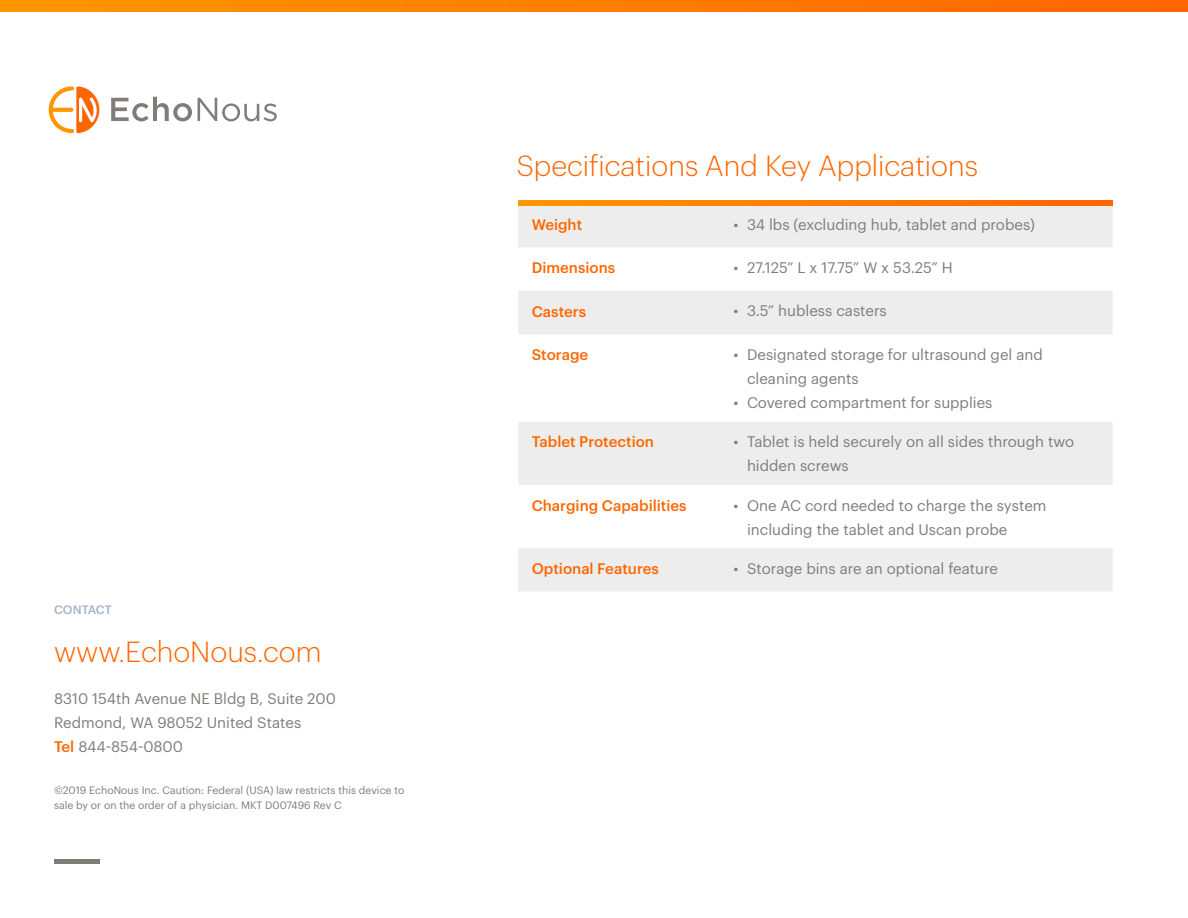
<style>
.page{position:relative;width:1188px;height:918px;background:#fff}
.page>*{position:absolute;margin:0;border:0;box-sizing:border-box;transform-origin:0 0}
.t1{font:300 28.5px "Graphik";color:#f60}
.t2{font:15px/24px "Graphik";color:#807d78}
.t3{font:500 15px "Graphik";color:#f60}
.t4{font:500 12px "Graphik";color:#a3b5c7}
.t5{font:10.5px/15px "Graphik";color:#807d78}
.s1{font-weight:500;color:#f60}
</style>
<div class="page">
<svg style="left:49px;top:86px;width:50px;height:47px"></svg>
<svg style="left:111px;top:97px;width:81px;height:24px"></svg>
<svg style="left:198px;top:98px;width:79px;height:23px"></svg>
<svg style="left:0;top:0;width:1188px;height:12px;background:#ff7d00"></svg>
<hr style="left:54px;top:860px;width:46px;height:4px;background:#807d78">
<svg style="left:518px;top:204px;width:595px;height:281px;fill:#ededed"></svg>
<div style="left:518px;top:548px;width:595px;height:43px;background:#ededed"></div>
<svg style="left:518px;top:201px;width:594px;height:4px;background:#ff7d00"></svg>
<p class="t4" style="left:54px;top:600px;width:59px">CONTACT</p>
<p class="t1" style="left:54px;top:630px;width:269px">www.EchoNous.com</p>
<p class="t2" style="left:54px;top:685px;width:283px">8310 154th Avenue NE Bldg B, Suite 200<br>Redmond, WA 98052 United States<br><span class="s1">Tel</span> 844-854-0800</p>
<p class="t5" style="left:54px;top:781px;width:352px">©2019 EchoNous Inc. Caution: Federal (USA) law restricts this device to sale by or on the order of a physician. MKT D007496 Rev C</p>
<p class="t1" style="left:517px;top:145px;width:463px">Specifications And Key Applications</p>
<p class="t3" style="left:532px;top:213px;width:52px">Weight</p>
<p class="t2" style="left:734px;top:211px;width:303px">• 34 lbs (excluding hub, tablet and probes)</p>
<p class="t3" style="left:532px;top:256px;width:85px">Dimensions</p>
<p class="t2" style="left:734px;top:254px;width:221px">• 27.125” L x 17.75” W x 53.25” H</p>
<p class="t3" style="left:532px;top:300px;width:56px">Casters</p>
<p class="t2" style="left:734px;top:298px;width:155px">• 3.5” hubless casters</p>
<p class="t3" style="left:532px;top:343px;width:58px">Storage</p>
<p class="t2" style="left:747px;top:341px;width:297px;text-indent:-14px">• Designated storage for ultrasound gel and cleaning agents</p>
<p class="t2" style="left:734px;top:389px;width:261px">• Covered compartment for supplies</p>
<p class="t3" style="left:532px;top:431px;width:124px">Tablet Protection</p>
<p class="t2" style="left:747px;top:429px;width:329px;text-indent:-14px">• Tablet is held securely on all sides through two hidden screws</p>
<p class="t3" style="left:532px;top:494px;width:156px">Charging Capabilities</p>
<p class="t2" style="left:747px;top:492px;width:301px;text-indent:-14px">• One AC cord needed to charge the system including the tablet and Uscan probe</p>
<p class="t3" style="left:532px;top:557px;width:129px">Optional Features</p>
<p class="t2" style="left:734px;top:555px;width:266px">• Storage bins are an optional feature</p>
</div>
